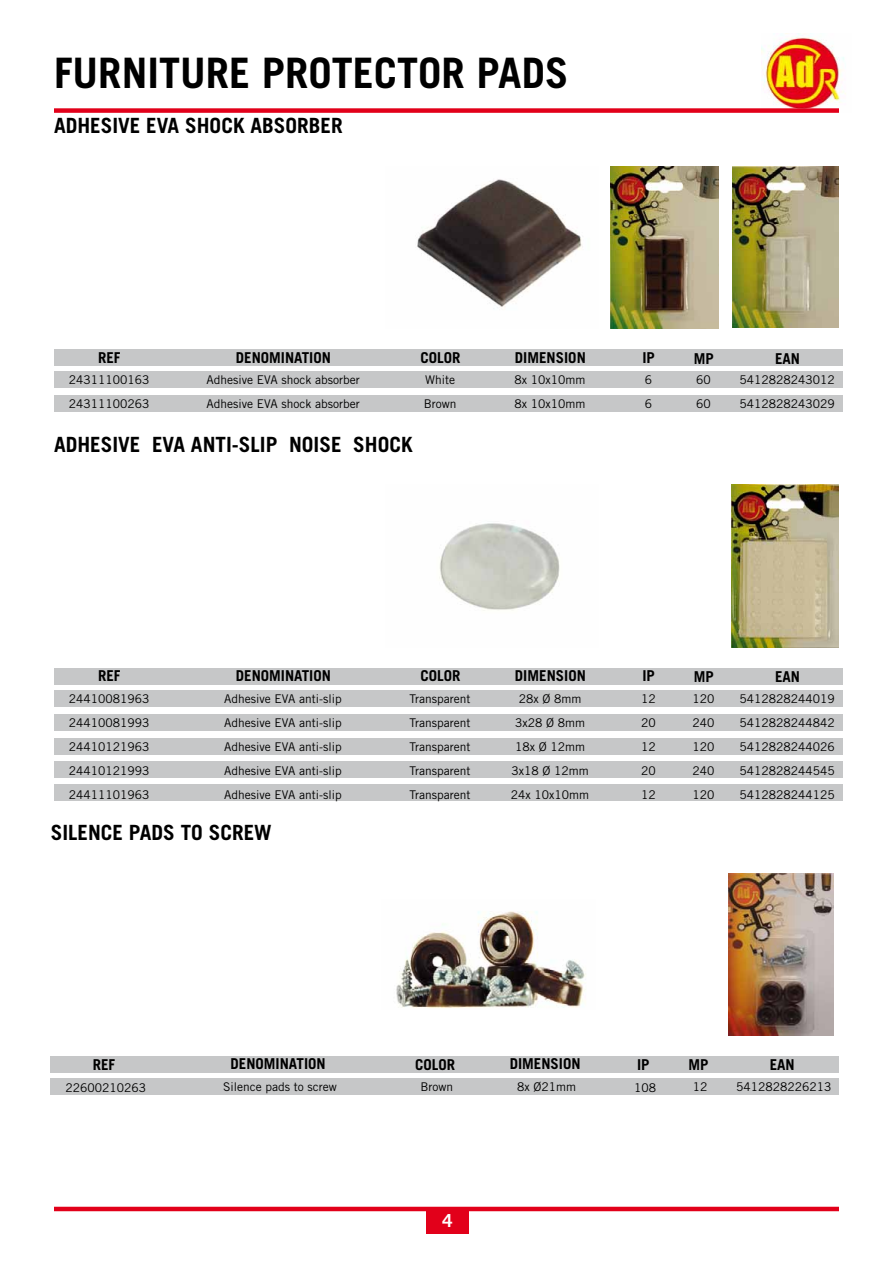
<style>
.page{position:relative;width:893px;height:1263px;background:#fff}
.page>*{position:absolute;margin:0;border:0;box-sizing:border-box;transform-origin:0 0}
.t1{font:700 42px "Trade Gothic LT Std";color:#000}
.t2{font:700 21px "Trade Gothic LT Std";color:#000}
.t3{font:700 18px "Trade Gothic LT Std";color:#fff}
.t4{font:700 15px "Trade Gothic LT Std";color:#000}
.t5{font:12px/24px "Trade Gothic LT Std";color:#000}
</style>
<div class="page">
<img style="left:439px;top:523px;width:121px;height:88px">
<img style="left:762px;top:33px;width:84px;height:75px">
<div style="left:54px;top:108px;width:785px;height:5px;background:#e2001a"></div>
<hr style="left:54px;top:1207px;width:785px;height:4px;background:#e2001a">
<div style="left:426px;top:1209px;width:43px;height:24px;background:#e2001a"></div>
<div style="left:51px;top:1056px;width:788px;height:17px;background:#c6c7c8"></div>
<div style="left:54px;top:349px;width:788px;height:17px;background:#c6c7c8"></div>
<div style="left:54px;top:668px;width:788px;height:17px;background:#c6c7c8"></div>
<div style="left:51px;top:1078px;width:788px;height:17px;background:#c6c7c8"></div>
<div style="left:54px;top:371px;width:788px;height:17px;background:#c6c7c8"></div>
<div style="left:54px;top:690px;width:788px;height:17px;background:#c6c7c8"></div>
<div style="left:54px;top:395px;width:788px;height:17px;background:#c6c7c8"></div>
<div style="left:54px;top:714px;width:788px;height:17px;background:#c6c7c8"></div>
<div style="left:54px;top:738px;width:788px;height:17px;background:#c6c7c8"></div>
<div style="left:54px;top:761px;width:788px;height:17px;background:#c6c7c8"></div>
<div style="left:54px;top:784px;width:788px;height:17px;background:#c6c7c8"></div>
<img style="left:729px;top:873px;width:104px;height:162px">
<img style="left:417px;top:179px;width:166px;height:128px">
<img style="left:610px;top:166px;width:109px;height:162px">
<img style="left:732px;top:166px;width:107px;height:161px">
<img style="left:732px;top:485px;width:107px;height:162px">
<img style="left:396px;top:911px;width:190px;height:97px">
<h1 class="t1" style="left:54px;top:47px;width:516px">FURNITURE PROTECTOR PADS</h1>
<h2 class="t2" style="left:54px;top:113px;width:278px">ADHESIVE EVA SHOCK ABSORBER</h2>
<p class="t4" style="left:98px;top:349px;width:24px">RE F</p>
<p class="t4" style="left:236px;top:348px;width:9px">DENO</p>
<p class="t4" style="left:269px;top:348px;width:20px">MINATION</p>
<p class="t4" style="left:420px;top:348px;width:33px">COLOR</p>
<p class="t4" style="left:515px;top:348px;width:33px">DIMENSION</p>
<p class="t4" style="left:642px;top:349px;width:7px">IP</p>
<p class="t4" style="left:694px;top:349px;width:20px">MP</p>
<p class="t4" style="left:775px;top:349px;width:9px">EAN</p>
<p class="t5" style="left:69px;top:368px;width:82px">24311100163<br>24311100263</p>
<p class="t5" style="left:206px;top:368px;width:155px">Adhesive EVA shock absorber<br>Adhesive EVA shock absorber</p>
<h2 class="t2" style="left:54px;top:432px;width:148px">AD HESIVE EVA ANTI</h2>
<h2 class="t2" style="left:232px;top:432px;width:69px">-SLIP NOISE</h2>
<h2 class="t2" style="left:353px;top:432px;width:61px">SHOCK</h2>
<p class="t5" style="left:424px;top:368px;width:34px">White<br>Brown</p>
<p class="t5" style="left:515px;top:368px;width:72px">8x 10x10mm<br>8x 10x10mm</p>
<p class="t5" style="left:645px;top:368px;width:9px">6<br>6</p>
<p class="t5" style="left:696px;top:368px;width:16px">60<br>60</p>
<p class="t5" style="left:739px;top:368px;width:97px">5412828243012<br>5412828243029</p>
<p class="t4" style="left:98px;top:666px;width:24px">RE F</p>
<p class="t4" style="left:236px;top:666px;width:9px">DENO</p>
<p class="t4" style="left:269px;top:666px;width:20px">MINATION</p>
<p class="t4" style="left:420px;top:666px;width:33px">COLOR</p>
<p class="t4" style="left:515px;top:666px;width:33px">DIMENSION</p>
<p class="t4" style="left:642px;top:666px;width:7px">IP</p>
<p class="t4" style="left:694px;top:667px;width:20px">MP</p>
<p class="t4" style="left:775px;top:667px;width:9px">EAN</p>
<p class="t5" style="left:69px;top:686px;width:82px;text-align:justify">24410081963<br>24410081993<br>24410121963<br>24410121993<br>24411101963</p>
<p class="t5" style="left:224px;top:686px;width:119px;text-align:justify">Adhesive EVA anti-slip Adhesive EVA anti-slip Adhesive EVA anti-slip Adhesive EVA anti-slip Adhesive EVA anti-slip</p>
<h2 class="t2" style="left:51px;top:820px;width:39px">SILENCE</h2>
<h2 class="t2" style="left:129px;top:820px;width:12px">PADS</h2>
<h2 class="t2" style="left:181px;top:820px;width:40px">TO SCRE</h2>
<h2 class="t2" style="left:254px;top:820px;width:19px">W</h2>
<p class="t5" style="left:410px;top:686px;width:62px;text-align:justify">Transparent Transparent Transparent Transparent Transparent</p>
<p class="t5" style="left:511px;top:686px;width:80px;text-align:center">28x Ø 8mm<br>3x28 Ø 8mm<br>18x Ø 12mm<br>3x18 Ø 12mm<br>24x 10x10mm</p>
<p class="t5" style="left:641px;top:686px;width:16px;text-align:justify">12<br>20<br>12<br>20<br>12</p>
<p class="t5" style="left:692px;top:686px;width:23px;text-align:justify">120<br>240<br>120<br>240<br>120</p>
<p class="t5" style="left:739px;top:686px;width:97px;text-align:justify">5412828244019<br>5412828244842<br>5412828244026<br>5412828244545<br>5412828244125</p>
<p class="t4" style="left:93px;top:1055px;width:24px">RE F</p>
<p class="t4" style="left:231px;top:1054px;width:9px">DENO</p>
<p class="t4" style="left:264px;top:1054px;width:20px">MINATION</p>
<p class="t4" style="left:415px;top:1055px;width:33px">COLOR</p>
<p class="t4" style="left:510px;top:1055px;width:33px">DIMENSION</p>
<p class="t4" style="left:637px;top:1055px;width:7px">IP</p>
<p class="t4" style="left:688px;top:1055px;width:20px">MP</p>
<p class="t4" style="left:770px;top:1055px;width:9px">EAN</p>
<p class="t5" style="left:65px;top:1076px;width:82px">22600210263</p>
<p class="t5" style="left:223px;top:1075px;width:115px">Silence pads to screw</p>
<p class="t5" style="left:420px;top:1075px;width:34px">Brown</p>
<h3 class="t3" style="left:443px;top:1209px;width:12px">4</h3>
<p class="t5" style="left:517px;top:1075px;width:60px">8x Ø21mm</p>
<p class="t5" style="left:634px;top:1076px;width:23px">108</p>
<p class="t5" style="left:693px;top:1075px;width:16px">12</p>
<p class="t5" style="left:736px;top:1075px;width:97px">5412828226213</p>
</div>
